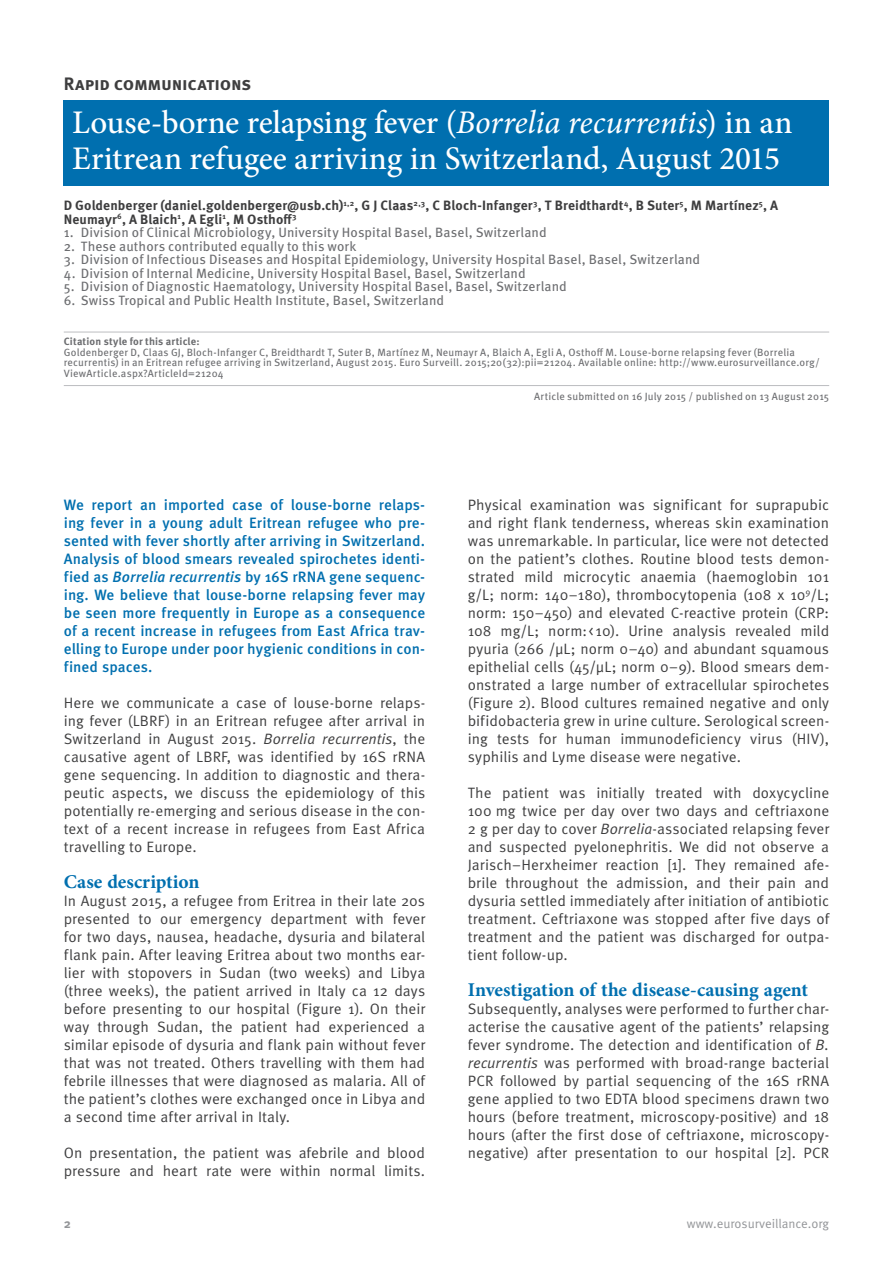
<style>
.page{position:relative;width:893px;height:1263px;background:#fff}
.page>*{position:absolute;margin:0;border:0;box-sizing:border-box;transform-origin:0 0}
.t1{font:500 33px/36px "Minion Pro";letter-spacing:-.005em;color:#fff}
.t2{font:700 19.5px "Minion Pro";color:#006faf}
.t3{font:700 18px "Meta Pro";letter-spacing:-.015em;color:#3e3e3f}
.t4{font:15px/18px "Meta Pro";letter-spacing:.005em;color:#3e3e3f;text-align:justify}
.t5{font:500 15px/18px "Meta Pro";letter-spacing:.005em;color:#006faf;text-align:justify}
.t6{font:13.5px "Meta Pro";letter-spacing:.01em;color:#6c6d70}
.t7{font:700 13.5px/13.5px "Meta Pro";letter-spacing:.01em;color:#3e3e3f}
.t8{font:12.75px "Meta Pro";color:#939598}
.t9{font:700 12.75px "Meta Pro";color:#939598}
.t10{font:10.5px/10.5px "Meta Pro";letter-spacing:.015em;color:#6c6d70}
.t11{font:700 10.5px "Meta Pro";letter-spacing:.015em;color:#6c6d70}
.s1{font-weight:400;font-style:italic}
.s2{font-style:italic}
</style>
<div class="page">
<hr style="left:64px;top:332px;width:765px;height:1px;background:#bcbdc0">
<hr style="left:64px;top:385px;width:765px;height:1px;background:#bcbdc0">
<div style="left:64px;top:100px;width:765px;height:86px;background:#006faf"></div>
<p class="t3" style="left:64px;top:72px;width:189px">Rapid communications</p>
<h1 class="t1" style="left:72px;top:104px;width:722px">Louse-borne relapsing fever (<span class="s1">Borrelia recurrentis</span>) in an<br>Eritrean refugee arriving in Switzerland, August 2015</h1>
<p class="t7" style="left:64px;top:199px;width:716px">D Goldenberger (daniel.goldenberger@usb.ch)<sup>1,2</sup>, G J Claas<sup>2,3</sup>, C Bloch-Infanger<sup>3</sup>, T Breidthardt<sup>4</sup>, B Suter<sup>5</sup>, M Martínez<sup>5</sup>, A<br>Neumayr<sup>6</sup>, A Blaich<sup>1</sup>, A Egli<sup>1</sup>, M Osthoff<sup>3</sup></p>
<p class="t6" style="left:64px;top:224px;width:484px">1. Division of Clinical Microbiology, University Hospital Basel, Basel, Switzerland</p>
<p class="t6" style="left:64px;top:238px;width:294px">2. These authors contributed equally to this work</p>
<p class="t6" style="left:64px;top:251px;width:638px">3. Division of Infectious Diseases and Hospital Epidemiology, University Hospital Basel, Basel, Switzerland</p>
<p class="t6" style="left:64px;top:265px;width:463px">4. Division of Internal Medicine, University Hospital Basel, Basel, Switzerland</p>
<p class="t6" style="left:64px;top:278px;width:505px">5. Division of Diagnostic Haematology, University Hospital Basel, Basel, Switzerland</p>
<p class="t6" style="left:64px;top:292px;width:382px">6. Swiss Tropical and Public Health Institute, Basel, Switzerland</p>
<p class="t11" style="left:64px;top:335px;width:137px">Citation style for this article:</p>
<p class="t10" style="left:64px;top:347px;width:758px">Goldenberger D, Claas GJ, Bloch-Infanger C, Breidthardt T, Suter B, Martínez M, Neumayr A, Blaich A, Egli A, Osthoff M. Louse-borne relapsing fever (Borrelia recurrentis) in an Eritrean refugee arriving in Switzerland, August 2015. Euro Surveill. 2015;20(32):pii=21204. Available online: http://www.eurosurveillance.org/<br>ViewArticle.aspx?ArticleId=21204</p>
<p class="t10" style="left:534px;top:391px;width:297px">Article submitted on 16 July 2015 / published on 13 August 2015</p>
<p class="t5" style="left:64px;top:496px;width:363px">We report an imported case of louse-borne relaps&shy;ing fever in a young adult Eritrean refugee who pre&shy;sented with fever shortly after arriving in Switzerland.<br>Analysis of blood smears revealed spirochetes identi&shy;fied as <span class="s2">Borrelia recurrentis</span> by 16S rRNA gene sequenc&shy;ing. We believe that louse-borne relapsing fever may be seen more frequently in Europe as a consequence of a recent increase in refugees from East Africa trav&shy;elling to Europe under poor hygienic conditions in con&shy;fined spaces.</p>
<p class="t4" style="left:64px;top:694px;width:363px">Here we communicate a case of louse-borne relaps&shy;ing fever (LBRF) in an Eritrean refugee after arrival in Switzerland in August 2015. <span class="s2">Borrelia recurrentis</span>, the causative agent of LBRF, was identified by 16S rRNA gene sequencing. In addition to diagnostic and thera&shy;peutic aspects, we discuss the epidemiology of this potentially re-emerging and serious disease in the con&shy;text of a recent increase in refugees from East Africa travelling to Europe.</p>
<h2 class="t2" style="left:64px;top:868px;width:137px">Case description</h2>
<p class="t4" style="left:64px;top:892px;width:363px">In August 2015, a refugee from Eritrea in their late 20s presented to our emergency department with fever for two days, nausea, headache, dysuria and bilateral flank pain. After leaving Eritrea about two months ear&shy;lier with stopovers in Sudan (two weeks) and Libya (three weeks), the patient arrived in Italy ca 12 days before presenting to our hospital (Figure 1). On their way through Sudan, the patient had experienced a similar episode of dysuria and flank pain without fever that was not treated. Others travelling with them had febrile illnesses that were diagnosed as malaria. All of the patient’s clothes were exchanged once in Libya and a second time after arrival in Italy.</p>
<p class="t4" style="left:64px;top:1144px;width:363px">On presentation, the patient was afebrile and blood pressure and heart rate were within normal limits.</p>
<p class="t4" style="left:468px;top:496px;width:363px">Physical examination was significant for suprapubic and right flank tenderness, whereas skin examination was unremarkable. In particular, lice were not detected on the patient’s clothes. Routine blood tests demon&shy;strated mild microcytic anaemia (haemoglobin 101 g/L; norm: 140–180), thrombocytopenia (108 x 10<sup>9</sup>/L; norm: 150–450) and elevated C-reactive protein (CRP:<br>108 mg/L; norm:&lt; 10). Urine analysis revealed mild pyuria (266 /µL; norm 0–40) and abundant squamous epithelial cells (45/µL; norm 0–9). Blood smears dem&shy;onstrated a large number of extracellular spirochetes (Figure 2). Blood cultures remained negative and only bifidobacteria grew in urine culture. Serological screen&shy;ing tests for human immunodeficiency virus (HIV), syphilis and Lyme disease were negative.</p>
<p class="t4" style="left:468px;top:784px;width:363px">The patient was initially treated with doxycycline 100 mg twice per day over two days and ceftriaxone 2 g per day to cover <span class="s2">Borrelia</span>-associated relapsing fever and suspected pyelonephritis. We did not observe a Jarisch–Herxheimer reaction [1]. They remained afe&shy;brile throughout the admission, and their pain and dysuria settled immediately after initiation of antibiotic treatment. Ceftriaxone was stopped after five days of treatment and the patient was discharged for outpa&shy;tient follow-up.</p>
<h2 class="t2" style="left:468px;top:976px;width:342px">Investigation of the disease-causing agent</h2>
<p class="t4" style="left:468px;top:1000px;width:363px">Subsequently, analyses were performed to further char&shy;acterise the causative agent of the patients’ relapsing fever syndrome. The detection and identification of <span class="s2">B. recurrentis</span> was performed with broad-range bacterial PCR followed by partial sequencing of the 16S rRNA gene applied to two EDTA blood specimens drawn two hours (before treatment, microscopy-positive) and 18 hours (after the first dose of ceftriaxone, microscopy&shy;negative) after presentation to our hospital [2]. PCR</p>
<p class="t9" style="left:64px;top:1215px;width:9px">2</p>
<p class="t8" style="left:687px;top:1215px;width:144px">www.eurosurveillance.org</p>
</div>
